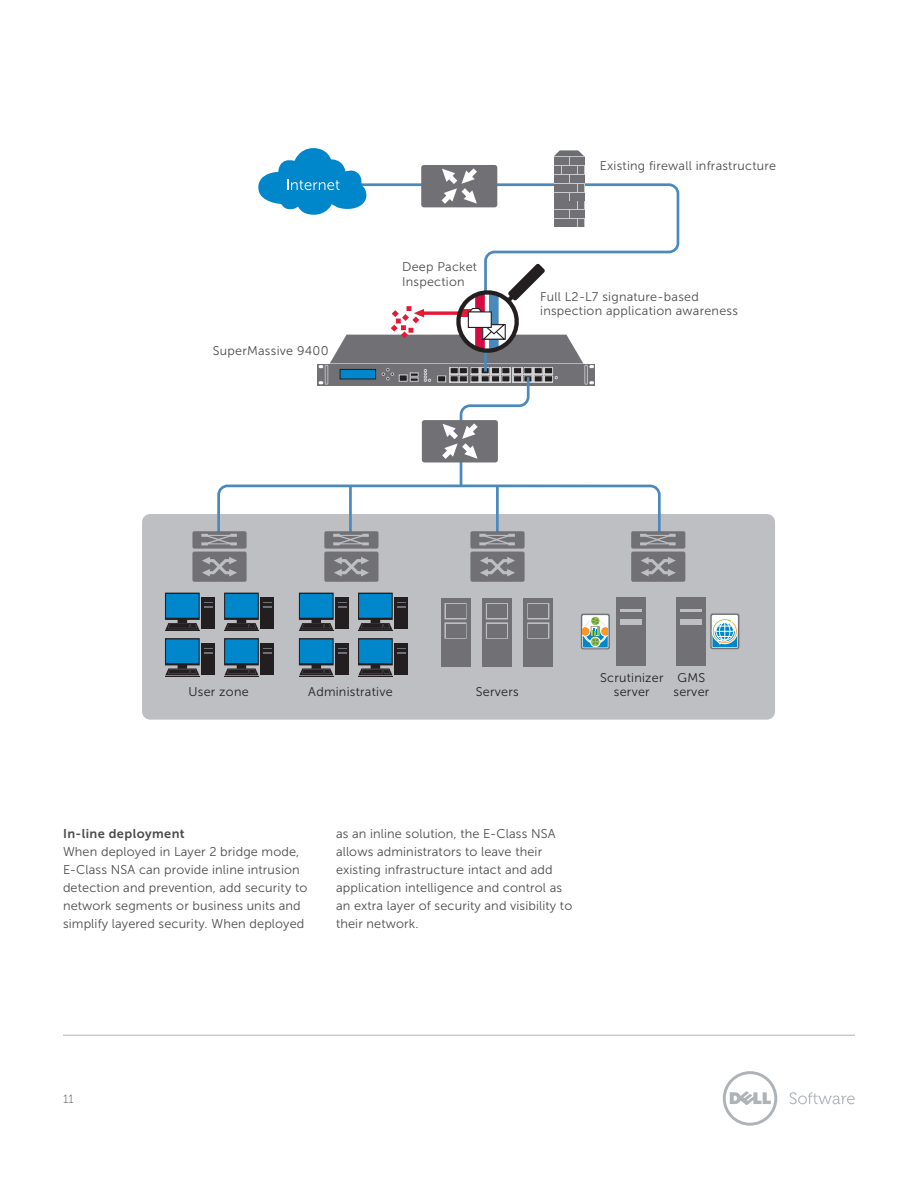
<style>
.page{position:relative;width:918px;height:1188px;background:#fff}
.page>*{position:absolute;margin:0;border:0;box-sizing:border-box;transform-origin:0 0}
.t1{font:12.75px/18px "Museo Sans For Dell 300";letter-spacing:.01em;color:#4b4c4d}
.t2{font:12.75px "Museo Sans For Dell 700";letter-spacing:.035em;color:#4b4c4d}
.t3{font:12.6px/14.4px "Museo Sans For Dell 300";letter-spacing:.02em;color:#4b4c4d}
.t4{font:12.6px/14.4px "Museo Sans For Dell 300";letter-spacing:.02em;color:#231f20;text-align:center}
.t5{font:12px "Museo Sans For Dell 100";color:#454952}
</style>
<div class="page">
<svg style="left:723px;top:1071px;width:54px;height:55px"></svg>
<svg style="left:789px;top:1092px;width:66px;height:12px"></svg>
<svg style="left:366px;top:182px;width:314px;height:82px"></svg>
<div style="left:421px;top:165px;width:76px;height:42px;background:#717074;border-radius:3px"></div>
<svg style="left:442px;top:168px;width:35px;height:36px"></svg>
<svg style="left:554px;top:156px;width:30px;height:71px"></svg>
<div style="left:554px;top:158px;width:14px;height:7px;background:#717074"></div>
<div style="left:570px;top:158px;width:14px;height:7px;background:#717074"></div>
<div style="left:554px;top:167px;width:7px;height:7px;background:#717074"></div>
<div style="left:563px;top:167px;width:14px;height:7px;background:#717074"></div>
<div style="left:578px;top:167px;width:6px;height:7px;background:#717074"></div>
<div style="left:554px;top:175px;width:14px;height:7px;background:#717074"></div>
<div style="left:570px;top:175px;width:14px;height:7px;background:#717074"></div>
<div style="left:554px;top:184px;width:7px;height:7px;background:#717074"></div>
<div style="left:563px;top:184px;width:14px;height:7px;background:#717074"></div>
<div style="left:578px;top:184px;width:6px;height:7px;background:#717074"></div>
<div style="left:554px;top:193px;width:14px;height:7px;background:#717074"></div>
<div style="left:570px;top:193px;width:14px;height:7px;background:#717074"></div>
<div style="left:554px;top:202px;width:7px;height:7px;background:#717074"></div>
<div style="left:563px;top:202px;width:14px;height:7px;background:#717074"></div>
<div style="left:578px;top:202px;width:6px;height:7px;background:#717074"></div>
<div style="left:554px;top:211px;width:14px;height:7px;background:#717074"></div>
<div style="left:570px;top:211px;width:14px;height:7px;background:#717074"></div>
<div style="left:554px;top:219px;width:7px;height:8px;background:#717074"></div>
<div style="left:563px;top:219px;width:14px;height:8px;background:#717074"></div>
<div style="left:578px;top:219px;width:6px;height:8px;background:#717074"></div>
<svg style="left:554px;top:150px;width:30px;height:6px"></svg>
<div style="left:142px;top:514px;width:633px;height:206px;background:#bebfc2;border-radius:8px"></div>
<div style="left:441px;top:598px;width:29px;height:69px;background:#717074"></div>
<svg style="left:444px;top:603px;width:23px;height:36px"></svg>
<div style="left:446px;top:605px;width:19px;height:13px;background:#717074"></div>
<div style="left:446px;top:624px;width:19px;height:13px;background:#717074"></div>
<div style="left:482px;top:598px;width:30px;height:69px;background:#717074"></div>
<svg style="left:486px;top:603px;width:22px;height:36px"></svg>
<div style="left:487px;top:605px;width:20px;height:13px;background:#717074"></div>
<div style="left:487px;top:624px;width:20px;height:13px;background:#717074"></div>
<div style="left:524px;top:598px;width:29px;height:69px;background:#717074"></div>
<svg style="left:527px;top:603px;width:22px;height:36px"></svg>
<div style="left:529px;top:605px;width:19px;height:13px;background:#717074"></div>
<div style="left:529px;top:624px;width:19px;height:13px;background:#717074"></div>
<div style="left:617px;top:598px;width:29px;height:68px;background:#717074"></div>
<div style="left:620px;top:619px;width:22px;height:6px;background:#bebfc2"></div>
<hr style="left:620px;top:610px;width:22px;height:2px;background:#bebfc2">
<div style="left:676px;top:598px;width:29px;height:68px;background:#717074"></div>
<div style="left:680px;top:619px;width:22px;height:6px;background:#bebfc2"></div>
<hr style="left:680px;top:610px;width:22px;height:2px;background:#bebfc2">
<div style="left:192px;top:531px;width:55px;height:18px;background:#717074;border-radius:2px"></div>
<div style="left:192px;top:552px;width:55px;height:30px;background:#717074;border-radius:2px"></div>
<svg style="left:202px;top:557px;width:35px;height:20px"></svg>
<div style="left:324px;top:531px;width:54px;height:18px;background:#717074;border-radius:2px"></div>
<div style="left:324px;top:552px;width:54px;height:30px;background:#717074;border-radius:2px"></div>
<svg style="left:334px;top:557px;width:35px;height:20px"></svg>
<div style="left:470px;top:531px;width:55px;height:18px;background:#717074;border-radius:2px"></div>
<div style="left:470px;top:552px;width:55px;height:30px;background:#717074;border-radius:2px"></div>
<svg style="left:480px;top:557px;width:35px;height:20px"></svg>
<div style="left:631px;top:531px;width:54px;height:18px;background:#717074;border-radius:2px"></div>
<svg style="left:201px;top:264px;width:475px;height:281px"></svg>
<div style="left:631px;top:552px;width:54px;height:30px;background:#717074;border-radius:2px"></div>
<svg style="left:641px;top:557px;width:35px;height:20px"></svg>
<div style="left:202px;top:597px;width:13px;height:32px;background:#231f20"></div>
<hr style="left:165px;top:630px;width:35px;height:1px;background:#231f20">
<svg style="left:165px;top:593px;width:48px;height:37px"></svg>
<div style="left:261px;top:597px;width:13px;height:32px;background:#231f20"></div>
<hr style="left:224px;top:630px;width:35px;height:1px;background:#231f20">
<svg style="left:224px;top:593px;width:48px;height:37px"></svg>
<div style="left:202px;top:643px;width:13px;height:31px;background:#231f20"></div>
<hr style="left:165px;top:676px;width:35px;height:1px;background:#231f20">
<svg style="left:165px;top:638px;width:48px;height:37px"></svg>
<div style="left:261px;top:643px;width:13px;height:31px;background:#231f20"></div>
<hr style="left:224px;top:676px;width:35px;height:1px;background:#231f20">
<svg style="left:224px;top:638px;width:48px;height:37px"></svg>
<div style="left:336px;top:597px;width:13px;height:32px;background:#231f20"></div>
<hr style="left:299px;top:630px;width:34px;height:1px;background:#231f20">
<svg style="left:299px;top:593px;width:48px;height:37px"></svg>
<div style="left:395px;top:597px;width:13px;height:32px;background:#231f20"></div>
<hr style="left:358px;top:630px;width:35px;height:1px;background:#231f20">
<svg style="left:358px;top:593px;width:48px;height:37px"></svg>
<div style="left:336px;top:643px;width:13px;height:31px;background:#231f20"></div>
<hr style="left:299px;top:676px;width:34px;height:1px;background:#231f20">
<svg style="left:299px;top:638px;width:48px;height:37px"></svg>
<div style="left:395px;top:643px;width:13px;height:31px;background:#231f20"></div>
<hr style="left:358px;top:676px;width:35px;height:1px;background:#231f20">
<svg style="left:358px;top:638px;width:48px;height:37px"></svg>
<svg style="left:710px;top:614px;width:29px;height:35px"></svg>
<svg style="left:711px;top:615px;width:28px;height:33px"></svg>
<svg style="left:581px;top:614px;width:29px;height:35px"></svg>
<svg style="left:582px;top:615px;width:26px;height:33px"></svg>
<svg style="left:258px;top:148px;width:108px;height:67px"></svg>
<hr style="left:63px;top:1035px;width:792px;height:1px;background:#aeb3b8">
<p class="t3" style="left:213px;top:343px;width:117px">SuperMassive 9400</p>
<p class="t3" style="left:402px;top:260px;width:77px">Deep Packet<br>Inspection</p>
<p class="t3" style="left:600px;top:159px;width:178px">Existing firewall infrastructure</p>
<p class="t3" style="left:540px;top:289px;width:199px">Full L2-L7 signature-based inspection application awareness</p>
<p class="t4" style="left:189px;top:684px;width:62px">User zone</p>
<p class="t4" style="left:308px;top:684px;width:86px">Administrative</p>
<p class="t4" style="left:476px;top:684px;width:44px">Servers</p>
<p class="t4" style="left:600px;top:670px;width:65px">Scrutinizer server</p>
<p class="t4" style="left:674px;top:670px;width:37px">GMS server</p>
<p class="t2" style="left:63px;top:826px;width:123px">In-line deployment</p>
<p class="t1" style="left:63px;top:842px;width:246px">When deployed in Layer 2 bridge mode, E-Class NSA can provide inline intrusion detection and prevention, add security to network segments or business units and simplify layered security. When deployed</p>
<p class="t1" style="left:336px;top:824px;width:238px">as an inline solution, the E-Class NSA allows administrators to leave their existing infrastructure intact and add application intelligence and control as an extra layer of security and visibility to their network.</p>
<p class="t5" style="left:63px;top:1092px;width:12px">11</p>
</div>
